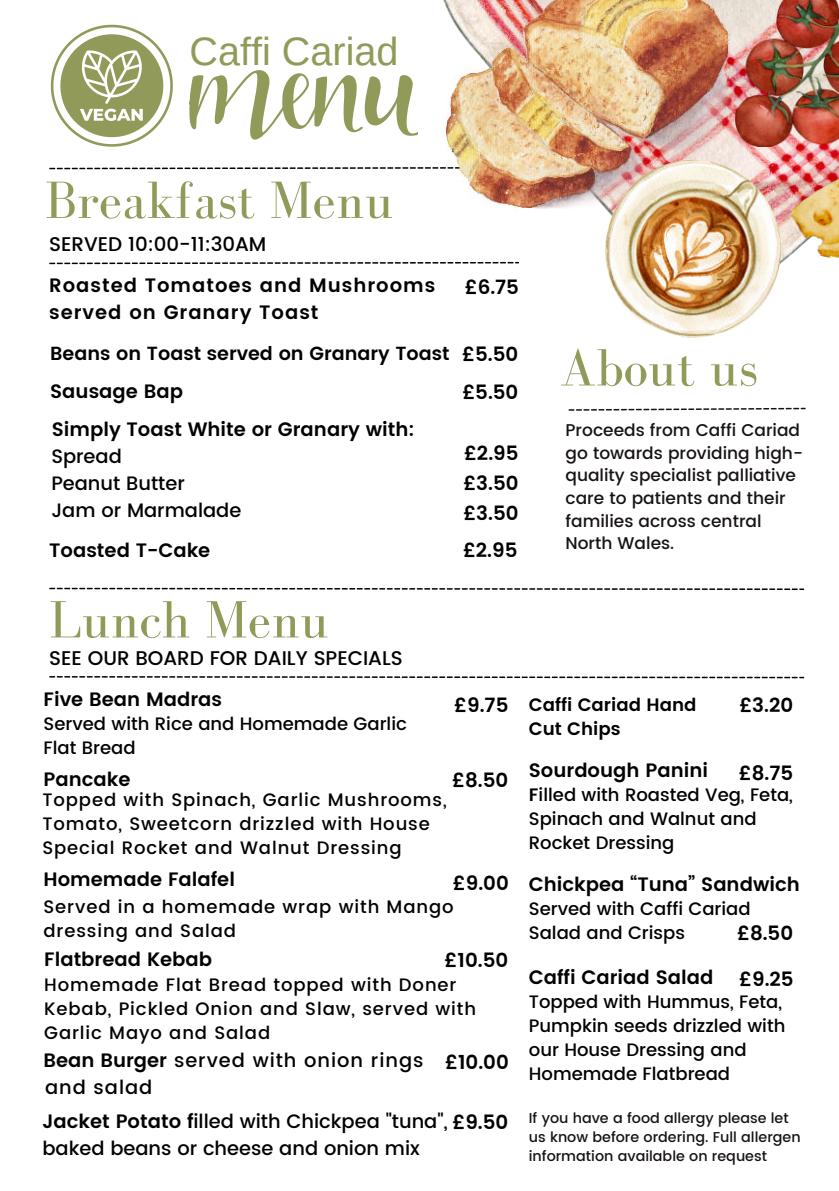
<style>
.page{position:relative;width:839px;height:1191px;background:#fff}
.page>*{position:absolute;margin:0;border:0;box-sizing:border-box;transform-origin:0 0}
.t1{font:53.8px "Bodoni FLF";color:#929a5a}
.t2{font:39.6px "Arimo";color:#929a5a}
.t3{font:600 19.8px/30px "Poppins";color:#000;text-align:justify}
.t4{font:500 19.8px "Poppins";color:#000}
.t5{font:600 19.4px "Poppins";color:#000}
.t6{font:500 19.4px/27px "Poppins";color:#000}
.t7{font:600 19.4px/27px "Poppins";letter-spacing:.05em;color:#000}
.t8{font:500 19.4px/27px "Poppins";letter-spacing:.05em;color:#000}
.t9{font:600 19px "Poppins";color:#000}
.t10{font:500 18px/24px "Poppins";letter-spacing:.05em;color:#000}
.t11{font:500 18px/24px "Poppins";color:#000}
.t12{font:600 18px/24px "Poppins";color:#000}
.t13{font:500 17px/22.6px "Poppins";color:#171216}
.t14{font:500 14.4px/19px "Poppins";color:#171216}
.s1{font-weight:600}
.s2{font-weight:600;font-size:19.8px}
</style>
<div class="page">
<svg style="left:51px;top:25px;width:122px;height:122px"></svg>
<svg style="left:189px;top:70px;width:228px;height:70px"></svg>
<svg style="left:49px;top:167px;width:386px;height:2px"></svg>
<img style="left:435px;top:0;width:349px;height:264px">
<svg style="left:49px;top:262px;width:470px;height:2px"></svg>
<img style="left:735px;top:0;width:103px;height:146px">
<img style="left:445px;top:0;width:290px;height:208px">
<img style="left:605px;top:160px;width:175px;height:177px">
<img style="left:784px;top:125px;width:54px;height:136px">
<svg style="left:568px;top:408px;width:237px;height:3px"></svg>
<svg style="left:49px;top:588px;width:755px;height:2px;background:#707070"></svg>
<svg style="left:49px;top:676px;width:755px;height:2px;background:#737373"></svg>
<h2 class="t2" style="left:189px;top:27px;width:210px">Caffi Cariad</h2>
<h1 class="t1" style="left:45px;top:171px;width:350px">Breakfast Menu</h1>
<p class="t4" style="left:49px;top:229px;width:219px">SERVED 10:00-11:30AM</p>
<p class="t7" style="left:49px;top:273px;width:387px">Roasted Tomatoes and Mushrooms served on Granary Toast</p>
<p class="t9" style="left:50px;top:339px;width:401px">Beans on Toast served on Granary Toast</p>
<p class="t5" style="left:50px;top:377px;width:134px">Sausage Bap</p>
<p class="t5" style="left:52px;top:415px;width:364px">Simply Toast White or Granary with:</p>
<p class="t6" style="left:51px;top:444px;width:191px">Spread<br>Peanut Butter<br>Jam or Marmalade</p>
<p class="t3" style="left:464px;top:273px;width:56px">£6.75</p>
<p class="t3" style="left:462px;top:336px;width:58px;line-height:37.8px">£5.50 £5.50</p>
<p class="t3" style="left:463px;top:439px;width:57px">£2.95 £3.50 £3.50</p>
<p class="t5" style="left:49px;top:535px;width:163px">Toasted T-Cake</p>
<p class="t3" style="left:463px;top:536px;width:56px">£2.95</p>
<h1 class="t1" style="left:560px;top:338px;width:199px">About us</h1>
<p class="t13" style="left:565px;top:419px;width:239px">Proceeds from Caffi Cariad go towards providing high&shy;quality specialist palliative care to patients and their families across central<br>North Wales.</p>
<h1 class="t1" style="left:49px;top:590px;width:281px">Lunch Menu</h1>
<p class="t4" style="left:49px;top:643px;width:355px">SEE OUR BOARD FOR DAILY SPECIALS</p>
<p class="t5" style="left:44px;top:685px;width:180px">Five Bean Madras</p>
<p class="t3" style="left:454px;top:691px;width:56px">£9.75</p>
<p class="t11" style="left:44px;top:713px;width:365px">Served with Rice and Homemade Garlic<br>Flat Bread</p>
<p class="t5" style="left:44px;top:764px;width:88px">Pancake</p>
<p class="t10" style="left:42px;top:788px;width:406px">Topped with Spinach, Garlic Mushrooms,<br>Tomato, Sweetcorn drizzled with House<br>Special Rocket and Walnut Dressing</p>
<p class="t5" style="left:44px;top:865px;width:193px">Homemade Falafel</p>
<p class="t10" style="left:44px;top:895px;width:411px">Served in a homemade wrap with Mango dressing and Salad</p>
<p class="t5" style="left:44px;top:944px;width:169px">Flatbread Kebab</p>
<p class="t3" style="left:452px;top:766px;width:58px">£8.50</p>
<p class="t3" style="left:453px;top:869px;width:57px">£9.00</p>
<p class="t3" style="left:444px;top:946px;width:65px">£10.50</p>
<p class="t10" style="left:44px;top:973px;width:433px">Homemade Flat Bread topped with Doner<br>Kebab, Pickled Onion and Slaw, served with<br>Garlic Mayo and Salad</p>
<p class="t8" style="left:43px;top:1048px;width:467px"><span class="s1">Bean Burger</span> served with onion rings <span class="s2">£10.00 </span>and salad</p>
<p class="t6" style="left:42px;top:1108px;width:467px"><span class="s1">Jacket Potato f</span>illed with Chickpea "tuna", <span class="s2">£9.50 </span>baked beans or cheese and onion mix</p>
<p class="t12" style="left:529px;top:693px;width:169px">Caffi Cariad Hand<br>Cut Chips</p>
<p class="t3" style="left:739px;top:691px;width:55px">£3.20</p>
<p class="t5" style="left:529px;top:756px;width:181px">Sourdough Panini</p>
<p class="t11" style="left:529px;top:783px;width:265px"><span class="s1">F</span>illed with Roasted Veg, Feta,<br>Spinach and Walnut and<br>Rocket Dressing</p>
<p class="t3" style="left:738px;top:759px;width:56px">£8.75</p>
<p class="t5" style="left:529px;top:869px;width:272px">Chickpea “Tuna” Sandwich</p>
<p class="t11" style="left:529px;top:897px;width:223px">Served with Caffi Cariad<br>Salad and Crisps</p>
<p class="t3" style="left:737px;top:919px;width:58px">£8.50</p>
<p class="t3" style="left:739px;top:965px;width:56px">£9.25</p>
<p class="t5" style="left:529px;top:962px;width:186px">Caffi Cariad Salad</p>
<p class="t11" style="left:529px;top:990px;width:258px">Topped with Hummus, Feta,<br>Pumpkin seeds drizzled with our House Dressing and<br>Homemade Flatbread</p>
<p class="t14" style="left:529px;top:1109px;width:273px">If you have a food allergy please let us know before ordering. Full allergen information available on request</p>
</div>
